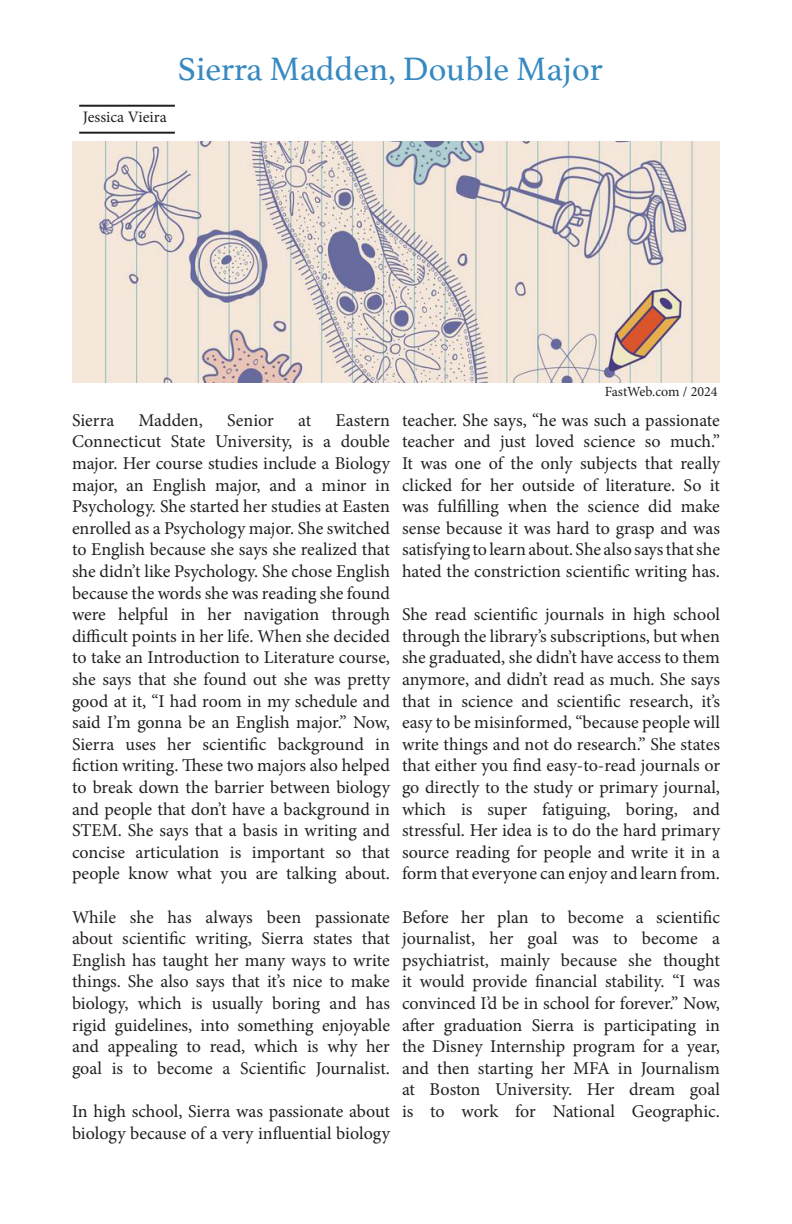
<style>
.page{position:relative;width:792px;height:1224px;background:#fff}
.page>*{position:absolute;margin:0;border:0;box-sizing:border-box;transform-origin:0 0}
.t1{font:34px "Athelas";color:#3689c1}
.t2{font:18px/21.6px "Minion Pro";color:#231f20;text-align:justify}
.t3{font:16px "Minion Pro";color:#231f20}
.t4{font:14px "Minion Pro";letter-spacing:-.005em;color:#231f20}
</style>
<div class="page">
<hr style="left:79px;top:105px;width:96px;height:2px;background:#231f20">
<hr style="left:79px;top:132px;width:96px;height:2px;background:#231f20">
<img style="left:72px;top:141px;width:648px;height:241px">
<p class="t3" style="left:83px;top:107px;width:85px">Jessica Vieira</p>
<p class="t1" style="left:177px;top:42px;width:427px">Sierra Madden, Double Major</p>
<p class="t4" style="left:605px;top:382px;width:114px">FastWeb.com / 2024</p>
<p class="t2" style="left:72px;top:409px;width:44px">Sierra</p>
<p class="t2" style="left:139px;top:409px;width:66px">Madden,</p>
<p class="t2" style="left:227px;top:409px;width:48px">Senior</p>
<p class="t2" style="left:298px;top:409px;width:15px">at</p>
<p class="t2" style="left:72px;top:409px;width:320px;text-indent:264px">Eastern Connecticut State University, is a double major. Her course studies include a Biology major, an English major, and a minor in Psychology. She started her studies at Easten enrolled as a Psychology major. She switched to English because she says she realized that she didn’t like Psychology. She chose English because the words she was reading she found were helpful in her navigation through difficult points in her life. When she decided to take an Introduction to Literature course, she says that she found out she was pretty good at it, “I had room in my schedule and said I’m gonna be an English major.” Now, Sierra uses her scientific background in fiction writing. These two majors also helped to break down the barrier between biology and people that don’t have a background in STEM. She says that a basis in writing and concise articulation is important so that people know what you are talking about.</p>
<p class="t2" style="left:72px;top:906px;width:320px">While she has always been passionate about scientific writing, Sierra states that English has taught her many ways to write things. She also says that it’s nice to make biology, which is usually boring and has rigid guidelines, into something enjoyable and appealing to read, which is why her goal is to become a Scientific Journalist.</p>
<p class="t2" style="left:72px;top:1101px;width:319px">In high school, Sierra was passionate about biology because of a very influential biology</p>
<p class="t2" style="left:402px;top:409px;width:320px">teacher. She says, “he was such a passionate teacher and just loved science so much.” It was one of the only subjects that really clicked for her outside of literature. So it was fulfilling when the science did make sense because it was hard to grasp and was satisfying to learn about. She also says that she hated the constriction scientific writing has.</p>
<p class="t2" style="left:402px;top:604px;width:320px">She read scientific journals in high school through the library’s subscriptions, but when she graduated, she didn’t have access to them anymore, and didn’t read as much. She says that in science and scientific research, it’s easy to be misinformed, “because people will write things and not do research.” She states that either you find easy-to-read journals or go directly to the study or primary journal, which is super fatiguing, boring, and stressful. Her idea is to do the hard primary source reading for people and write it in a form that everyone can enjoy and learn from.</p>
<p class="t2" style="left:402px;top:906px;width:320px">Before her plan to become a scientific journalist, her goal was to become a psychiatrist, mainly because she thought it would provide financial stability. “I was convinced I’d be in school for forever.” Now, after graduation Sierra is participating in the Disney Internship program for a year, and then starting her MFA in Journalism at Boston University. Her dream goal is to work for National Geographic.</p>
</div>
